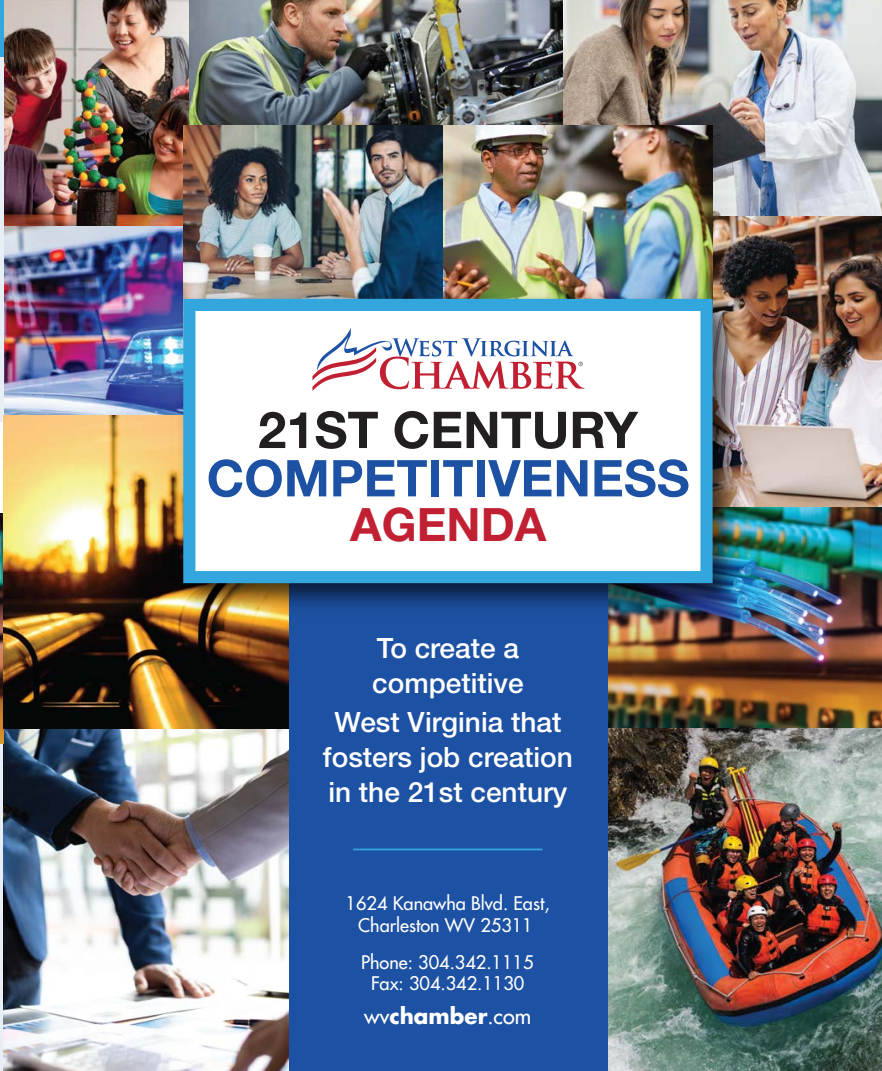
<style>
.page{position:relative;width:882px;height:1071px;background:#fff}
.page>*{position:absolute;margin:0;border:0;box-sizing:border-box;transform-origin:0 0}
.t1{font:700 50.75px "Helvetica Neue LT Std";color:#1d51a3}
.t2{font:700 50.75px "Helvetica Neue LT Std";color:#231f20}
.t3{font:700 46.02px "Helvetica Neue LT Std";color:#c12033}
.t4{font:500 28px/35px "Helvetica Neue LT Std";color:#fff}
.t5{font:700 21.7px "Futura Std";color:#fff}
.t6{font:500 18.38px/21.9px "Futura Std";color:#fff;text-align:center}
.s1{font-weight:500}
</style>
<div class="page">
<div style="left:4px;top:0;width:878px;height:1071px;background:#1d51a3"></div>
<img style="left:563px;top:0;width:319px;height:217px">
<img style="left:713px;top:217px;width:169px;height:290px">
<img style="left:609px;top:508px;width:273px;height:563px">
<hr style="left:0;top:56px;width:4px;height:366px;background:#e8eef6">
<svg style="left:0;top:744px;width:4px;height:327px"></svg>
<img style="left:5px;top:0;width:184px;height:226px">
<img style="left:5px;top:226px;width:178px;height:190px">
<img style="left:4px;top:728px;width:284px;height:343px">
<img style="left:0;top:514px;width:4px;height:230px">
<img style="left:4px;top:416px;width:285px;height:312px">
<img style="left:189px;top:0;width:374px;height:125px">
<img style="left:183px;top:125px;width:260px;height:160px">
<img style="left:443px;top:125px;width:270px;height:160px">
<hr style="left:0;top:0;width:4px;height:56px;background:#34a6de">
<hr style="left:353px;top:849px;width:190px;height:1px;background:#34a6de">
<img style="left:169px;top:285px;width:582px;height:337px">
<div style="left:183px;top:299px;width:530px;height:284px;background:#fff;border:12px solid #34a6de"></div>
<svg style="left:312px;top:328px;width:273px;height:63px"></svg>
<h1 class="t2" style="left:258px;top:399px;width:381px">21ST CENTURY</h1>
<h1 class="t1" style="left:207px;top:447px;width:485px">COMPETITIVENESS</h1>
<h2 class="t3" style="left:350px;top:496px;width:198px">AGENDA</h2>
<h3 class="t4" style="left:372px;top:630px;width:153px">To create a competitive</h3>
<h3 class="t4" style="left:323px;top:704px;width:252px;text-align:center">West Virginia that fosters job creation in the 21st century</h3>
<p class="t6" style="left:346px;top:892px;width:206px">1624 Kanawha Blvd. East,<br>Charleston WV 25311</p>
<p class="t6" style="left:361px;top:951px;width:174px">Phone: 304.342.1115<br>Fax: 304.342.1130</p>
<p class="t5" style="left:364px;top:1002px;width:168px"><span class="s1">wv</span>chamber<span class="s1">.com</span></p>
</div>
